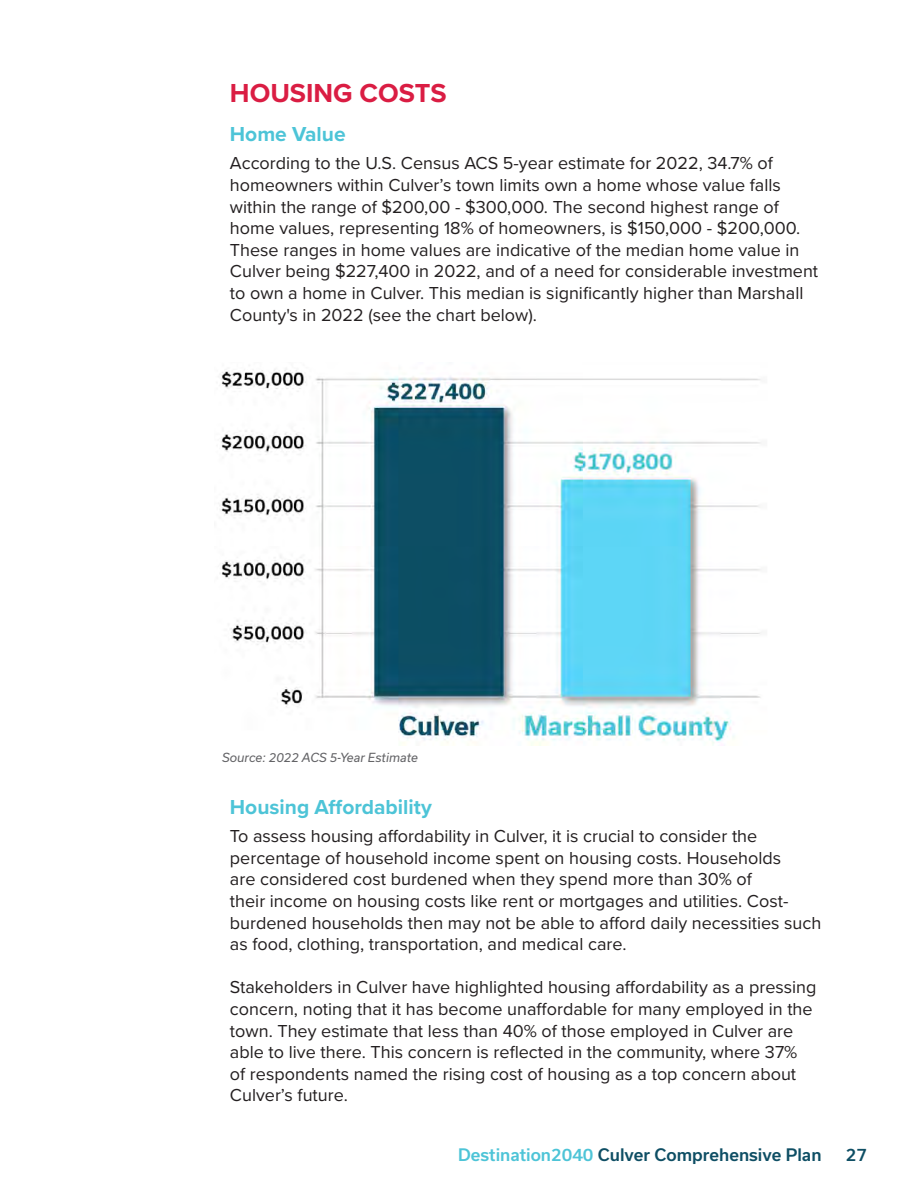
<style>
.page{position:relative;width:918px;height:1188px;background:#fff}
.page>*{position:absolute;margin:0;border:0;box-sizing:border-box;transform-origin:0 0}
.Heading1{font:700 27px "Proxima Nova";color:#da1d43}
.Subheading{font:700 21px "Proxima Nova";color:#4dc4d7}
.t1{font:18px/21.6px "Proxima Nova";color:#231f20}
.t2{font:500 16.5px "Usual";color:#0e4e64}
.t3{font:italic 12px "Usual";color:#636366}
.s1{color:#4dc4d7}
</style>
<div class="page">
<img style="left:220px;top:368px;width:542px;height:378px">
<p class="Heading1" style="left:230px;top:73px;width:218px">HOUSING COSTS</p>
<p class="Subheading" style="left:230px;top:118px;width:117px">Home Value</p>
<p class="t1" style="left:230px;top:152px;width:590px">According to the U.S. Census ACS 5-year estimate for 2022, 34.7% of homeowners within Culver’s town limits own a home whose value falls within the range of $200,00 - $300,000. The second highest range of home values, representing 18% of homeowners, is $150,000 - $200,000.<br>These ranges in home values are indicative of the median home value in Culver being $227,400 in 2022, and of a need for considerable investment to own a home in Culver. This median is significantly higher than Marshall County's in 2022 (see the chart below).</p>
<p class="t3" style="left:222px;top:751px;width:197px">Source: 2022 ACS 5-Year Estimate</p>
<p class="Subheading" style="left:230px;top:791px;width:203px">Housing Affordability</p>
<p class="t1" style="left:230px;top:825px;width:593px">To assess housing affordability in Culver, it is crucial to consider the percentage of household income spent on housing costs. Households<br>are considered cost burdened when they spend more than 30% of<br>their income on housing costs like rent or mortgages and utilities. Cost&shy;burdened households then may not be able to afford daily necessities such as food, clothing, transportation, and medical care.</p>
<p class="t1" style="left:230px;top:976px;width:588px">Stakeholders in Culver have highlighted housing affordability as a pressing concern, noting that it has become unaffordable for many employed in the town. They estimate that less than 40% of those employed in Culver are able to live there. This concern is reflected in the community, where 37% of respondents named the rising cost of housing as a top concern about Culver’s future.</p>
<p class="t2" style="left:458px;top:1146px;width:365px"><span class="s1">Destination2040</span> Culver Comprehensive Plan</p>
<p class="t2" style="left:846px;top:1146px;width:23px">27</p>
</div>
